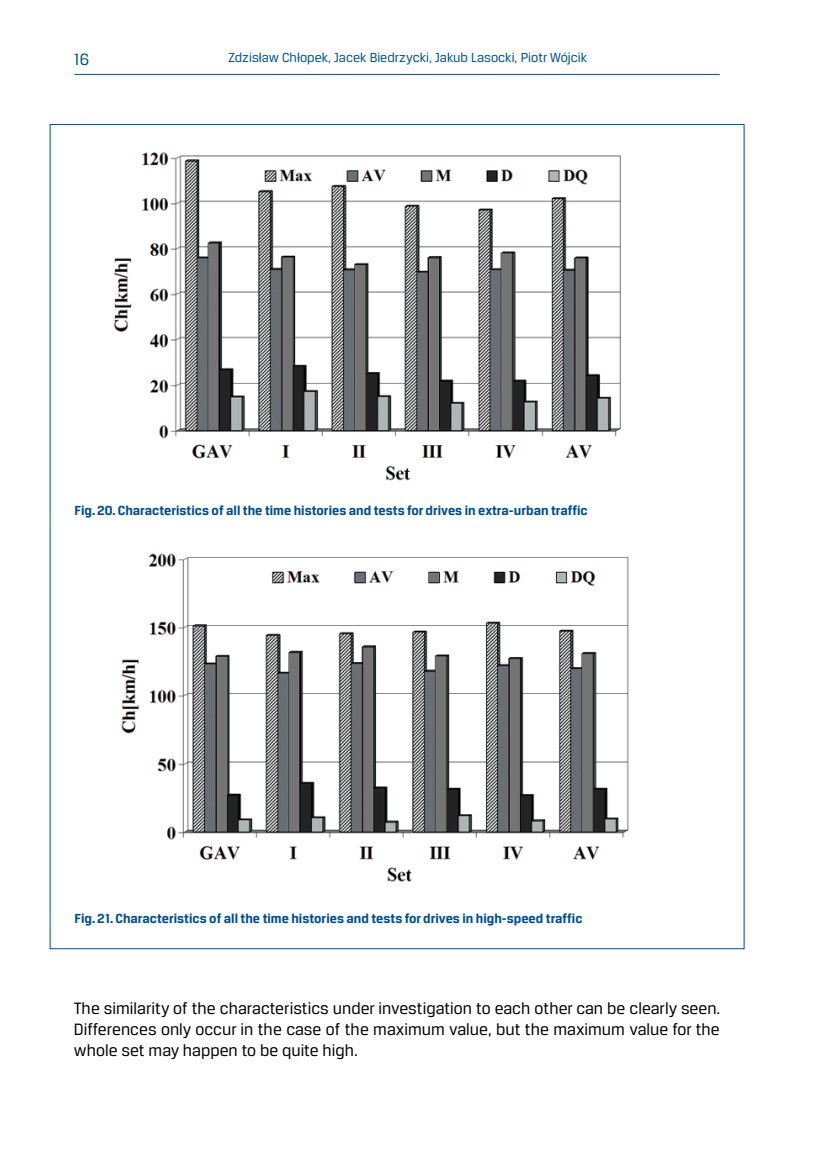
<style>
.page{position:relative;width:819px;height:1161px;background:#fff}
.page>*{position:absolute;margin:0;border:0;box-sizing:border-box;transform-origin:0 0}
.podstawowy_ang{font:17.5px/21px "Breuer Text";color:#000;text-align:justify}
.t1{font:17.5px "Breuer Text";color:#005091}
.podst_ang{font:700 14px "Breuer Text";color:#005091}
.t2{font:14px "Breuer Text";color:#005091}
</style>
<div class="page">
<hr style="left:74px;top:74px;width:645px;height:1px;background:#005091">
<img style="left:114px;top:152px;width:507px;height:329px">
<img style="left:121px;top:553px;width:508px;height:329px">
<p class="t1" style="left:74px;top:50px;width:17px">16</p>
<p class="t2" style="left:228px;top:50px;width:360px">Zdzisław Chłopek, Jacek Biedrzycki, Jakub Lasocki, Piotr Wójcik</p>
<p class="podst_ang" style="left:75px;top:503px;width:515px">Fig. 20. Characteristics of all the time histories and tests for drives in extra-urban traffic</p>
<p class="podst_ang" style="left:75px;top:910px;width:509px">Fig. 21. Characteristics of all the time histories and tests for drives in high-speed traffic</p>
<p class="podstawowy_ang" style="left:74px;top:998px;width:648px">The similarity of the characteristics under investigation to each other can be clearly seen.<br>Differences only occur in the case of the maximum value, but the maximum value for the whole set may happen to be quite high.</p>
</div>
